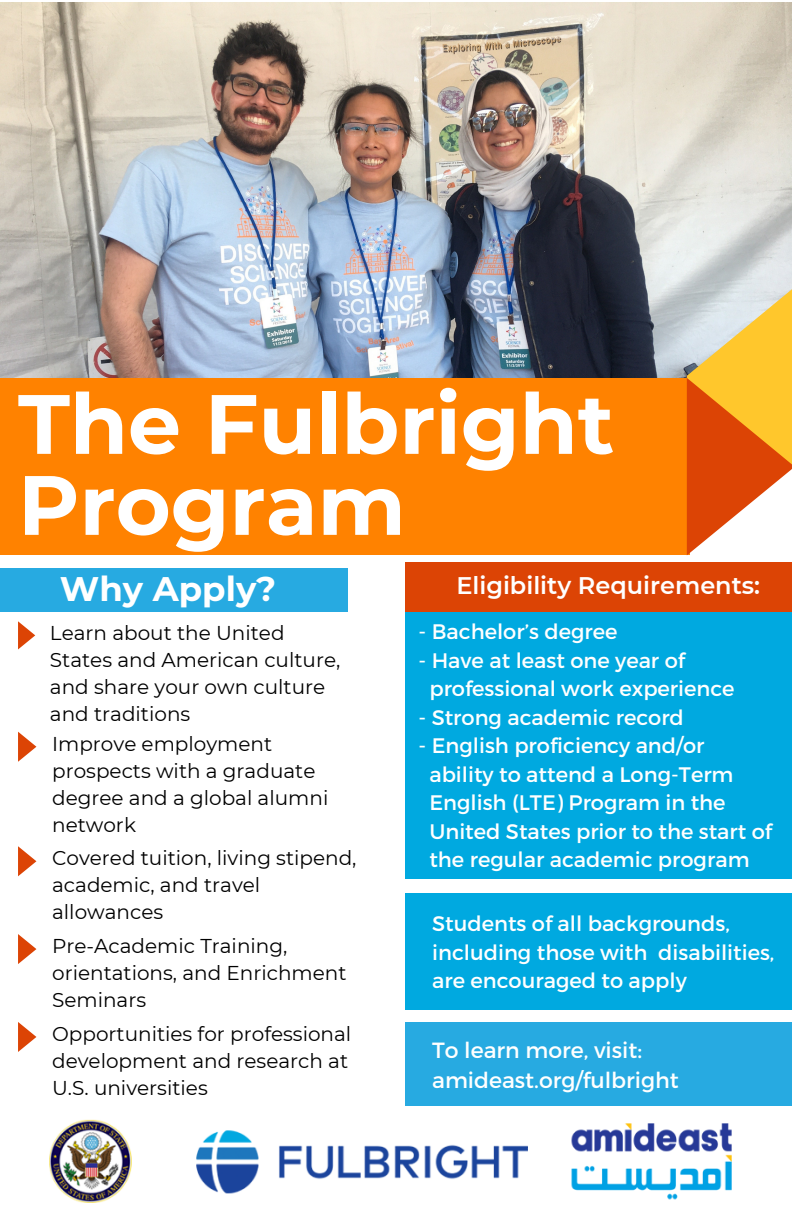
<style>
.page{position:relative;width:792px;height:1224px;background:#fff}
.page>*{position:absolute;margin:0;border:0;box-sizing:border-box;transform-origin:0 0}
.t1{font:700 84px "Montserrat";color:#fff}
.t2{font:700 34px "Montserrat";color:#fff}
.t3{font:600 24px "Montserrat";color:#fff}
.t4{font:22px "Montserrat";color:#fff}
.t5{font:21px/28.4px "Montserrat";color:#fff}
.t6{font:20px/27px "Montserrat";color:#000}
</style>
<div class="page">
<img style="left:0;top:2px;width:792px;height:376px">
<div style="left:0;top:378px;width:690px;height:177px;background:#ff8200"></div>
<svg style="left:687px;top:285px;width:105px;height:270px;background:#eaa45f"></svg>
<img style="left:49px;top:1099px;width:683px;height:104px">
<svg style="left:18px;top:621px;width:17px;height:28px"></svg>
<svg style="left:18px;top:732px;width:18px;height:30px"></svg>
<svg style="left:18px;top:846px;width:18px;height:30px"></svg>
<svg style="left:18px;top:934px;width:18px;height:30px"></svg>
<svg style="left:18px;top:1022px;width:18px;height:30px"></svg>
<div style="left:406px;top:1022px;width:386px;height:84px;background:#27aae1"></div>
<div style="left:406px;top:562px;width:386px;height:51px;background:#dc4405"></div>
<div style="left:406px;top:893px;width:386px;height:117px;background:#00a9e0"></div>
<div style="left:406px;top:612px;width:386px;height:267px;background:#00a9e0"></div>
<div style="left:0;top:568px;width:348px;height:44px;background:#27aae1"></div>
<p class="t1" style="left:18px;top:373px;width:598px">The Fulbright</p>
<p class="t1" style="left:18px;top:454px;width:389px">Program</p>
<p class="t3" style="left:456px;top:571px;width:305px">Eligibility Requirements:</p>
<p class="t2" style="left:60px;top:568px;width:218px">Why Apply?</p>
<p class="t6" style="left:50px;top:620px;width:292px">Learn about the United<br>States and American culture, and share your own culture and traditions</p>
<p class="t6" style="left:52px;top:730px;width:278px">Improve employment prospects with a graduate degree and a global alumni network</p>
<p class="t6" style="left:52px;top:845px;width:306px">Covered tuition, living stipend, academic, and travel allowances</p>
<p class="t6" style="left:52px;top:932px;width:296px">Pre-Academic Training, orientations, and Enrichment<br>Seminars</p>
<p class="t6" style="left:52px;top:1020px;width:301px">Opportunities for professional development and research at<br>U.S. universities</p>
<p class="t5" style="left:419px;top:617px;width:200px">- Bachelor’s degree</p>
<p class="t5" style="left:419px;top:645px;width:268px">- Have at least one year of</p>
<p class="t5" style="left:429px;top:674px;width:307px">professional work experience</p>
<p class="t5" style="left:419px;top:702px;width:267px">- Strong academic record</p>
<p class="t5" style="left:419px;top:731px;width:288px">- English proficiency and/or</p>
<p class="t5" style="left:429px;top:759px;width:306px">ability to attend a Long-Term</p>
<p class="t5" style="left:429px;top:788px;width:298px">English (LTE) Program in the</p>
<p class="t5" style="left:429px;top:816px;width:344px">United States prior to the start of</p>
<p class="t5" style="left:429px;top:845px;width:322px">the regular academic program</p>
<p class="t5" style="left:432px;top:909px;width:344px">Students of all backgrounds, including those with disabilities, are encouraged to apply</p>
<p class="t4" style="left:432px;top:1036px;width:211px">To learn more, visit:</p>
<p class="t4" style="left:432px;top:1066px;width:248px">amideast.org/fulbright</p>
</div>
